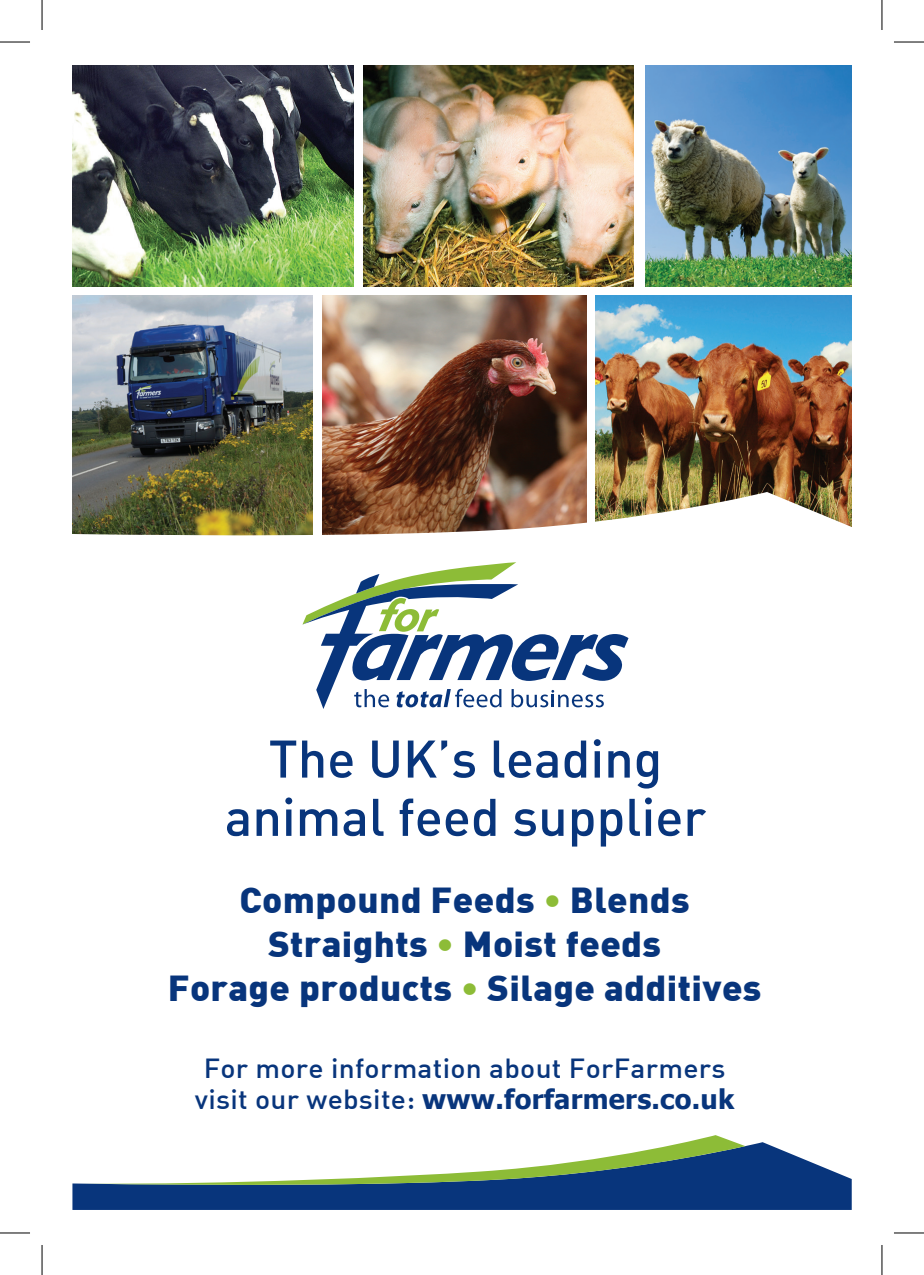
<style>
.page{position:relative;width:924px;height:1275px;background:#fff}
.page>*{position:absolute;margin:0;border:0;box-sizing:border-box;transform-origin:0 0}
.t1{font:500 52px/58.2px "DIN Alternate";color:#08357c;text-align:center}
.t2{font:900 35.4px/43.6px "DIN";letter-spacing:.01em;color:#08357c;text-align:center;scale:1.04 1}
.t3{font:700 27px "Tahoma";letter-spacing:.01em;color:#08357c}
.t4{font:500 27px "DIN Alternate";letter-spacing:.01em;color:#08357c;scale:1.04 1}
.s1{color:#8dbc37}
.s2{font-family:"DIN Alternate";font-weight:500}
</style>
<div class="page">
<img style="left:363px;top:66px;width:270px;height:221px">
<img style="left:72px;top:66px;width:281px;height:221px">
<img style="left:645px;top:66px;width:206px;height:221px">
<img style="left:322px;top:296px;width:264px;height:196px">
<img style="left:595px;top:296px;width:256px;height:196px">
<img style="left:72px;top:296px;width:240px;height:196px">
<svg style="left:72px;top:1142px;width:779px;height:68px;background:#1d4687"></svg>
<svg style="left:81px;top:1135px;width:664px;height:50px"></svg>
<img style="left:72px;top:492px;width:780px;height:44px">
<svg style="left:302px;top:562px;width:326px;height:147px"></svg>
<hr style="left:0;top:42px;width:30px;height:1px;background:#000">
<hr style="left:893px;top:42px;width:30px;height:1px;background:#000">
<hr style="left:0;top:1232px;width:30px;height:1px;background:#000">
<hr style="left:893px;top:1232px;width:30px;height:1px;background:#000">
<hr style="left:42px;top:0;width:1px;height:30px;background:#000">
<hr style="left:42px;top:1245px;width:1px;height:30px;background:#000">
<hr style="left:881px;top:0;width:1px;height:30px;background:#000">
<hr style="left:881px;top:1245px;width:1px;height:30px;background:#000">
<h1 class="t1" style="left:225px;top:728px;width:482px">The UK’s leading animal feed supplier</h1>
<p class="t2" style="left:168px;top:876px;width:572px">Compound Feeds <span class="s1">•</span> Blends<br>Straights <span class="s1">•</span> Moist feeds<br>Forage products <span class="s1">•</span> Silage additives</p>
<p class="t4" style="left:204px;top:1051px;width:503px">For more information about ForFarmers</p>
<p class="t3" style="left:195px;top:1080px;width:541px"><span class="s2">visit our website:</span> www.forfarmers.co.uk</p>
</div>
